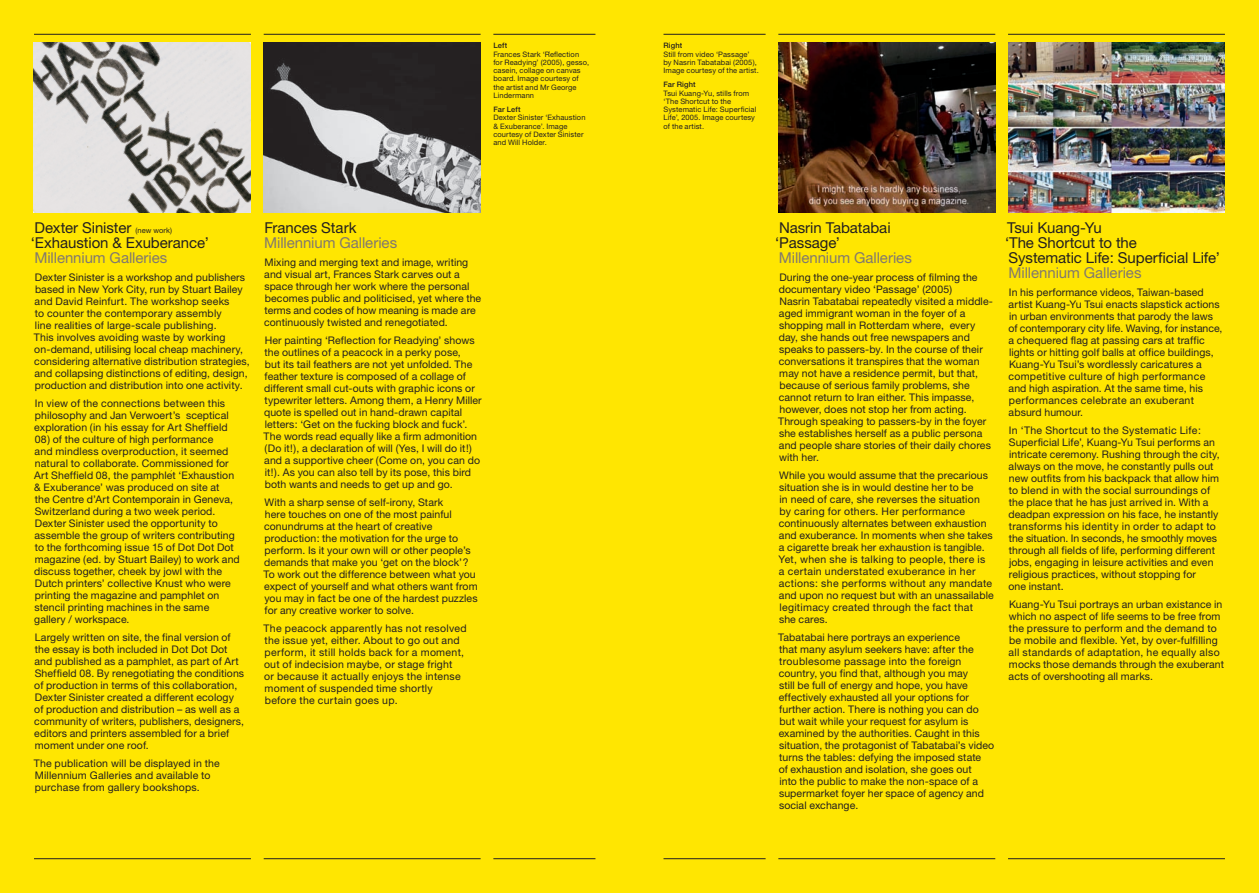
<style>
.page{position:relative;width:1259px;height:893px;background:#fff}
.page>*{position:absolute;margin:0;border:0;box-sizing:border-box;transform-origin:0 0}
.t1{font:15px/15px "Helvetica Neue";letter-spacing:-.005em;color:#231f20}
.t2{font:15px "Helvetica Neue";letter-spacing:-.005em;color:#81786f}
.t3{font:10.5px/12px "Helvetica Neue";letter-spacing:.01em;color:#231f20}
.t4{font:7.5px/8.2px "Helvetica Neue";letter-spacing:.015em;color:#231f20}
.t5{font:500 7.5px "Helvetica Neue";letter-spacing:.015em;color:#231f20}
.s1{font-size:7.5px}
</style>
<div class="page">
<div style="left:0;top:0;width:629px;height:893px;background:#ffe601"></div>
<hr style="left:493px;top:34px;width:102px;height:1px;background:#231f20">
<hr style="left:34px;top:34px;width:217px;height:1px;background:#231f20">
<hr style="left:264px;top:34px;width:216px;height:1px;background:#231f20">
<hr style="left:493px;top:858px;width:102px;height:1px;background:#231f20">
<hr style="left:34px;top:858px;width:217px;height:1px;background:#231f20">
<hr style="left:264px;top:858px;width:216px;height:1px;background:#231f20">
<div style="left:629px;top:0;width:630px;height:893px;background:#ffe601"></div>
<hr style="left:663px;top:34px;width:102px;height:1px;background:#231f20">
<hr style="left:778px;top:34px;width:217px;height:1px;background:#231f20">
<hr style="left:1008px;top:34px;width:217px;height:1px;background:#231f20">
<hr style="left:663px;top:858px;width:102px;height:1px;background:#231f20">
<hr style="left:778px;top:858px;width:217px;height:1px;background:#231f20">
<hr style="left:1008px;top:858px;width:217px;height:1px;background:#231f20">
<img style="left:34px;top:43px;width:217px;height:170px">
<img style="left:264px;top:43px;width:216px;height:170px">
<img style="left:778px;top:43px;width:217px;height:170px">
<img style="left:1008px;top:43px;width:217px;height:170px">
<p class="t5" style="left:493px;top:41px;width:15px">Left</p>
<p class="t4" style="left:493px;top:50px;width:97px">Frances Stark ‘Reflection for Readying’ (2005), gesso, casein, collage on canvas board. Image courtesy of the artist and Mr George<br>Lindermann</p>
<p class="t5" style="left:493px;top:105px;width:29px">Far Left</p>
<p class="t4" style="left:493px;top:113px;width:94px">Dexter Sinister ‘Exhaustion &amp; Exuberance’. Image courtesy of Dexter Sinister and Will Holder.</p>
<h1 class="t1" style="left:31px;top:220px;width:180px">Dexter Sinister <span class="s1">(new work) </span>‘Exhaustion &amp; Exuberance’</h1>
<h1 class="t2" style="left:35px;top:249px;width:134px">Millennium Galleries</h1>
<p class="t3" style="left:34px;top:271px;width:217px">Dexter Sinister is a workshop and publishers based in New York City, run by Stuart Bailey and David Reinfurt. The workshop seeks<br>to counter the contemporary assembly<br>line realities of large-scale publishing.<br>This involves avoiding waste by working on-demand, utilising local cheap machinery, considering alternative distribution strategies, and collapsing distinctions of editing, design, production and distribution into one activity.</p>
<p class="t3" style="left:34px;top:397px;width:196px">In view of the connections between this philosophy and Jan Verwoert’s sceptical exploration (in his essay for Art Sheffield</p>
<p class="t3" style="left:34px;top:433px;width:207px">08) of the culture of high performance<br>and mindless overproduction, it seemed natural to collaborate. Commissioned for Art Sheffield 08, the pamphlet ‘Exhaustion &amp; Exuberance’ was produced on site at<br>the Centre d’Art Contemporain in Geneva, Switzerland during a two week period.<br>Dexter Sinister used the opportunity to assemble the group of writers contributing to the forthcoming issue 15 of Dot Dot Dot magazine (ed. by Stuart Bailey) to work and discuss together, cheek by jowl with the Dutch printers’ collective Knust who were printing the magazine and pamphlet on stencil printing machines in the same gallery / workspace.</p>
<p class="t3" style="left:34px;top:631px;width:211px">Largely written on site, the final version of the essay is both included in Dot Dot Dot and published as a pamphlet, as part of Art Sheffield 08. By renegotiating the conditions of production in terms of this collaboration, Dexter Sinister created a different ecology of production and distribution – as well as a community of writers, publishers, designers, editors and printers assembled for a brief moment under one roof.</p>
<p class="t3" style="left:34px;top:757px;width:188px">The publication will be displayed in the<br>Millennium Galleries and available to purchase from gallery bookshops.</p>
<h1 class="t1" style="left:264px;top:220px;width:94px">Frances Stark</h1>
<h1 class="t2" style="left:264px;top:234px;width:134px">Millennium Galleries</h1>
<p class="t3" style="left:264px;top:256px;width:219px">Mixing and merging text and image, writing and visual art, Frances Stark carves out a space through her work where the personal becomes public and politicised, yet where the terms and codes of how meaning is made are continuously twisted and renegotiated.</p>
<p class="t3" style="left:263px;top:334px;width:220px">Her painting ‘Reflection for Readying’ shows the outlines of a peacock in a perky pose,<br>but its tail feathers are not yet unfolded. The feather texture is composed of a collage of different small cut-outs with graphic icons or typewriter letters. Among them, a Henry Miller quote is spelled out in hand-drawn capital letters: ‘Get on the fucking block and fuck’.<br>The words read equally like a firm admonition (Do it!), a declaration of will (Yes, I will do it!) and a supportive cheer (Come on, you can do it!). As you can also tell by its pose, this bird both wants and needs to get up and go.</p>
<p class="t3" style="left:263px;top:496px;width:216px">With a sharp sense of self-irony, Stark<br>here touches on one of the most painful conundrums at the heart of creative production: the motivation for the urge to perform. Is it your own will or other people’s demands that make you ‘get on the block’?<br>To work out the difference between what you expect of yourself and what others want from you may in fact be one of the hardest puzzles for any creative worker to solve.</p>
<p class="t3" style="left:263px;top:622px;width:205px">The peacock apparently has not resolved the issue yet, either. About to go out and perform, it still holds back for a moment, out of indecision maybe, or stage fright<br>or because it actually enjoys the intense moment of suspended time shortly<br>before the curtain goes up.</p>
<p class="t5" style="left:663px;top:41px;width:20px">Right</p>
<p class="t4" style="left:663px;top:50px;width:97px">Still from video ‘Passage’ by Nasrin Tabatabai (2005),<br>Image courtesy of the artist.</p>
<p class="t5" style="left:663px;top:80px;width:34px">Far Right</p>
<p class="t4" style="left:663px;top:89px;width:94px">Tsui Kuang-Yu, stills from ‘The Shortcut to the<br>Systematic Life: Superficial<br>Life’, 2005. Image courtesy of the artist.</p>
<h1 class="t1" style="left:775px;top:220px;width:117px">Nasrin Tabatabai ‘Passage’</h1>
<h1 class="t2" style="left:779px;top:249px;width:134px">Millennium Galleries</h1>
<p class="t3" style="left:778px;top:271px;width:216px">During the one-year process of filming the documentary video ‘Passage’ (2005)<br>Nasrin Tabatabai repeatedly visited a middle&shy;aged immigrant woman in the foyer of a shopping mall in Rotterdam where, every day, she hands out free newspapers and speaks to passers-by. In the course of their conversations it transpires that the woman may not have a residence permit, but that, because of serious family problems, she cannot return to Iran either. This impasse, however, does not stop her from acting.<br>Through speaking to passers-by in the foyer she establishes herself as a public persona and people share stories of their daily chores with her.</p>
<p class="t3" style="left:778px;top:469px;width:217px">While you would assume that the precarious situation she is in would destine her to be<br>in need of care, she reverses the situation<br>by caring for others. Her performance continuously alternates between exhaustion and exuberance. In moments when she takes a cigarette break her exhaustion is tangible.<br>Yet, when she is talking to people, there is<br>a certain understated exuberance in her actions: she performs without any mandate and upon no request but with an unassailable legitimacy created through the fact that<br>she cares.</p>
<p class="t3" style="left:778px;top:631px;width:218px">Tabatabai here portrays an experience<br>that many asylum seekers have: after the troublesome passage into the foreign country, you find that, although you may<br>still be full of energy and hope, you have effectively exhausted all your options for further action. There is nothing you can do but wait while your request for asylum is examined by the authorities. Caught in this situation, the protagonist of Tabatabai’s video turns the tables: defying the imposed state<br>of exhaustion and isolation, she goes out<br>into the public to make the non-space of a supermarket foyer her space of agency and social exchange.</p>
<h1 class="t1" style="left:1005px;top:220px;width:216px">Tsui Kuang-Yu<br>‘The Shortcut to the<br>Systematic Life: Superficial Life’</h1>
<h1 class="t2" style="left:1008px;top:264px;width:134px">Millennium Galleries</h1>
<p class="t3" style="left:1008px;top:286px;width:216px">In his performance videos, Taiwan-based artist Kuang-Yu Tsui enacts slapstick actions in urban environments that parody the laws of contemporary city life. Waving, for instance, a chequered flag at passing cars at traffic lights or hitting golf balls at office buildings, Kuang-Yu Tsui’s wordlessly caricatures a competitive culture of high performance and high aspiration. At the same time, his performances celebrate an exuberant absurd humour.</p>
<p class="t3" style="left:1008px;top:424px;width:213px">In ‘The Shortcut to the Systematic Life:<br>Superficial Life’, Kuang-Yu Tsui performs an intricate ceremony. Rushing through the city, always on the move, he constantly pulls out new outfits from his backpack that allow him to blend in with the social surroundings of the place that he has just arrived in. With a deadpan expression on his face, he instantly transforms his identity in order to adapt to the situation. In seconds, he smoothly moves through all fields of life, performing different jobs, engaging in leisure activities and even religious practices, without stopping for<br>one instant.</p>
<p class="t3" style="left:1008px;top:598px;width:217px">Kuang-Yu Tsui portrays an urban existance in which no aspect of life seems to be free from the pressure to perform and the demand to be mobile and flexible. Yet, by over-fulfilling all standards of adaptation, he equally also mocks those demands through the exuberant acts of overshooting all marks.</p>
</div>
